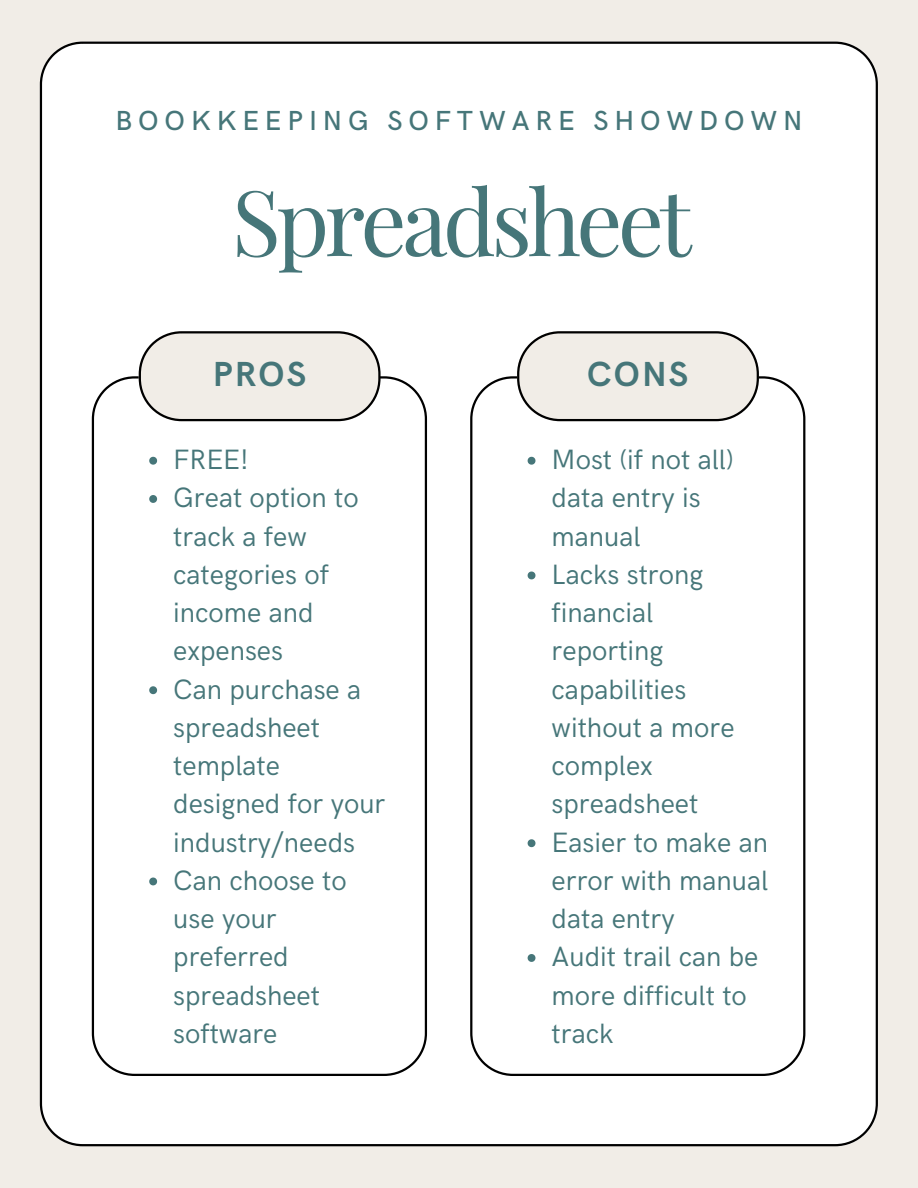
<style>
.page{position:relative;width:918px;height:1188px;background:#f1ede7}
.page>*{position:absolute;margin:0;border:0;box-sizing:border-box;transform-origin:0 0}
.t1{font:91.05px "Playfair Display";letter-spacing:-.05em;color:#467679}
.t2{font:700 34.95px "HK Grotesk";letter-spacing:.06em;color:#467679}
.t3{font:28.05px/38.2px "HK Grotesk";color:#467679}
.t4{font:500 27.6px "HK Grotesk";letter-spacing:.21em;color:#467679}
</style>
<div class="page">
<div style="left:40px;top:42px;width:838px;height:1104px;background:#fff"></div>
<div style="left:92px;top:376px;width:335px;height:700px;background:#fff"></div>
<div style="left:470px;top:376px;width:335px;height:700px;background:#fff"></div>
<svg style="left:139px;top:331px;width:242px;height:90px"></svg>
<svg style="left:517px;top:331px;width:242px;height:90px"></svg>
<svg style="left:149px;top:457px;width:8px;height:8px"></svg>
<svg style="left:149px;top:495px;width:8px;height:8px"></svg>
<svg style="left:149px;top:686px;width:8px;height:8px"></svg>
<svg style="left:149px;top:878px;width:8px;height:7px"></svg>
<svg style="left:528px;top:457px;width:7px;height:8px"></svg>
<svg style="left:528px;top:572px;width:7px;height:7px"></svg>
<svg style="left:528px;top:839px;width:7px;height:8px"></svg>
<svg style="left:528px;top:954px;width:7px;height:8px"></svg>
<p class="t4" style="left:115px;top:105px;width:689px">BOOKKEEPING SOFTWARE SHOWDOWN</p>
<p class="t1" style="left:232px;top:158px;width:462px">Spreadsheet</p>
<p class="t2" style="left:213px;top:354px;width:95px">PROS</p>
<p class="t2" style="left:587px;top:354px;width:103px">CONS</p>
<p class="t3" style="left:173px;top:442px;width:77px">FREE!</p>
<p class="t3" style="left:173px;top:480px;width:187px">Great option to track a few categories of income and expenses</p>
<p class="t3" style="left:173px;top:671px;width:214px">Can purchase a spreadsheet template designed for your industry/needs</p>
<p class="t3" style="left:173px;top:862px;width:175px">Can choose to use your preferred spreadsheet software</p>
<p class="t3" style="left:552px;top:442px;width:183px">Most (if not all) data entry is manual</p>
<p class="t3" style="left:552px;top:556px;width:184px">Lacks strong financial reporting capabilities without a more complex spreadsheet</p>
<p class="t3" style="left:552px;top:824px;width:218px;text-align:justify">Easier to make an error with manual data entry</p>
<p class="t3" style="left:552px;top:939px;width:208px">Audit trail can be more difficult to track</p>
</div>
